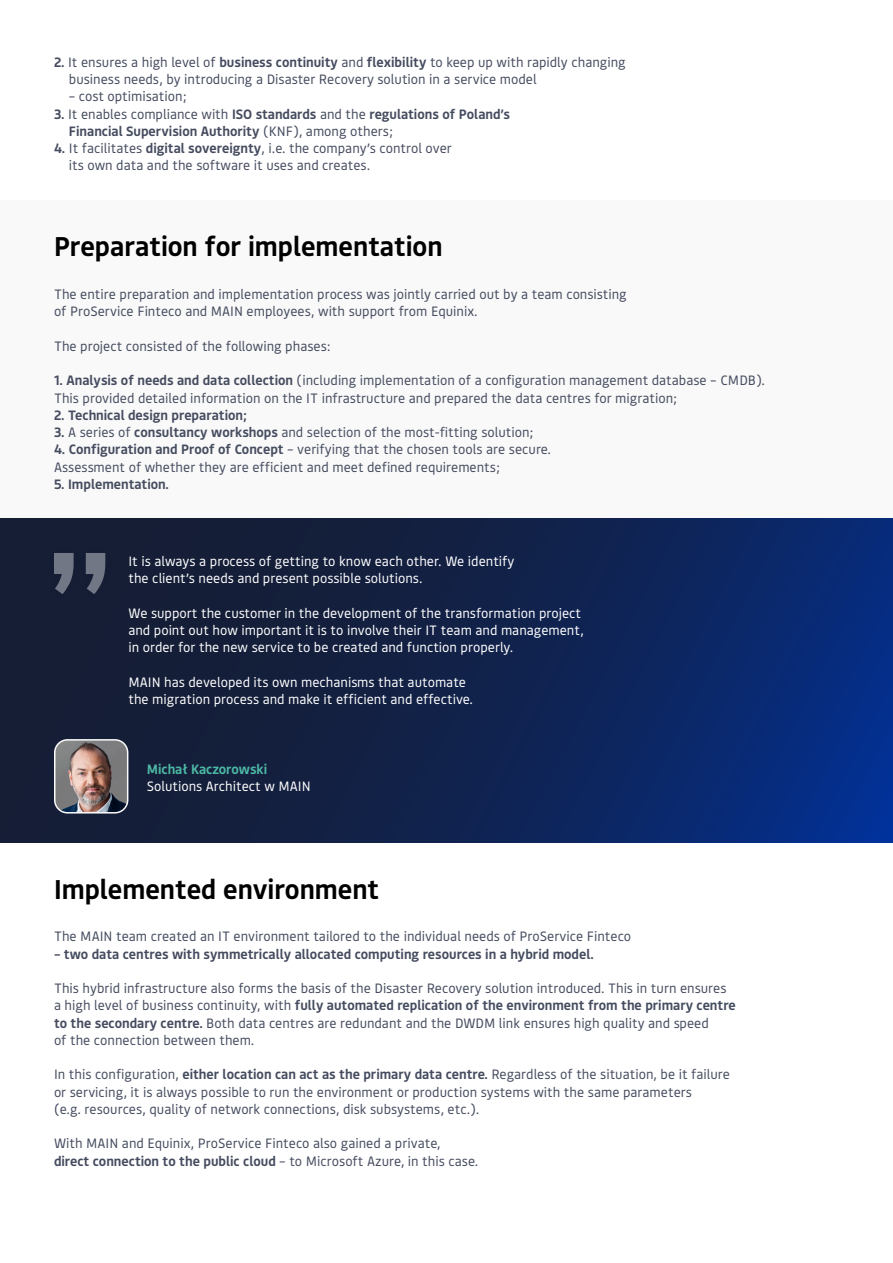
<style>
.page{position:relative;width:893px;height:1263px;background:#fff}
.page>*{position:absolute;margin:0;border:0;box-sizing:border-box;transform-origin:0 0}
.t1{font:600 27px "Bould";color:#000}
.t2{font:13.5px/17.2px "Bould";color:#454c5f}
.t3{font:13.5px/17.2px "Bould";color:#fff}
.t4{font:600 13.5px/17.2px "Bould";color:#454c5f}
.t5{font:600 13.5px "Bould";color:#4cb8a4}
.s1{font-weight:600}
.s2{font-weight:400}
</style>
<div class="page">
<div style="left:0;top:200px;width:893px;height:319px;background:#f9f9f9"></div>
<svg style="left:0;top:519px;width:893px;height:324px;background:#0f2351"></svg>
<img style="left:55px;top:740px;width:73px;height:73px">
<div style="left:54px;top:739px;width:74px;height:74px;border:2px solid #fbfbfb;border-radius:13px"></div>
<div style="left:46px;top:545px;width:68px;height:57px;background:#151e35"></div>
<svg style="left:54px;top:553px;width:51px;height:41px"></svg>
<p class="t2" style="left:69px;top:53px;width:558px;text-indent:-15px"><span class="s1">2.</span> It ensures a high level of <span class="s1">business continuity</span> and <span class="s1">flexibility</span> to keep up with rapidly changing business needs, by introducing a Disaster Recovery solution in a service model</p>
<p class="t2" style="left:69px;top:87px;width:119px">– cost optimisation;</p>
<p class="t4" style="left:69px;top:104px;width:443px;text-indent:-15px">3. <span class="s2">It enables compliance with</span> ISO standards <span class="s2">and the</span> regulations of Poland’s<br>Financial Supervision Authority <span class="s2">(KNF), among others;</span></p>
<p class="t2" style="left:69px;top:139px;width:385px;text-indent:-15px"><span class="s1">4.</span> It facilitates <span class="s1">digital sovereignty</span>, i.e. the company’s control over its own data and the software it uses and creates.</p>
<h1 class="t1" style="left:54px;top:228px;width:390px">Preparation for implementation</h1>
<p class="t2" style="left:54px;top:285px;width:574px">The entire preparation and implementation process was jointly carried out by a team consisting of ProService Finteco and MAIN employees, with support from Equinix.</p>
<p class="t2" style="left:54px;top:337px;width:278px">The project consisted of the following phases:</p>
<p class="t2" style="left:54px;top:371px;width:712px"><span class="s1">1. Analysis of needs and data collection</span> (including implementation of a configuration management database – CMDB).<br>This provided detailed information on the IT infrastructure and prepared the data centres for migration;</p>
<p class="t4" style="left:54px;top:406px;width:194px">2. Technical design preparation;</p>
<p class="t2" style="left:54px;top:423px;width:481px"><span class="s1">3.</span> A series of <span class="s1">consultancy workshops</span> and selection of the most-fitting solution;</p>
<p class="t2" style="left:54px;top:440px;width:499px"><span class="s1">4. Configuration and Proof of Concept</span> – verifying that the chosen tools are secure.<br>Assessment of whether they are efficient and meet defined requirements;</p>
<p class="t4" style="left:54px;top:475px;width:116px">5. Implementation.</p>
<p class="t3" style="left:128px;top:552px;width:388px">It is always a process of getting to know each other. We identify the client’s needs and present possible solutions.</p>
<p class="t3" style="left:128px;top:603px;width:457px">We support the customer in the development of the transformation project and point out how important it is to involve their IT team and management, in order for the new service to be created and function properly.</p>
<p class="t3" style="left:128px;top:672px;width:346px">MAIN has developed its own mechanisms that automate the migration process and make it efficient and effective.</p>
<p class="t5" style="left:147px;top:760px;width:122px">Michał Kaczorowski</p>
<p class="t3" style="left:147px;top:777px;width:166px">Solutions Architect w MAIN</p>
<h1 class="t1" style="left:54px;top:870px;width:327px">Implemented environment</h1>
<p class="t2" style="left:54px;top:927px;width:579px">The MAIN team created an IT environment tailored to the individual needs of ProService Finteco</p>
<p class="t4" style="left:54px;top:944px;width:541px">– two data centres with symmetrically allocated computing resources in a hybrid model.</p>
<p class="t2" style="left:54px;top:979px;width:683px">This hybrid infrastructure also forms the basis of the Disaster Recovery solution introduced. This in turn ensures a high level of business continuity, with <span class="s1">fully automated replication of the environment from the primary centre to the secondary centre.</span> Both data centres are redundant and the DWDM link ensures high quality and speed<br>of the connection between them.</p>
<p class="t2" style="left:54px;top:1065px;width:677px">In this configuration, <span class="s1">either location can act as the primary data centre.</span> Regardless of the situation, be it failure or servicing, it is always possible to run the environment or production systems with the same parameters<br>(e.g. resources, quality of network connections, disk subsystems, etc.).</p>
<p class="t2" style="left:54px;top:1134px;width:426px">With MAIN and Equinix, ProService Finteco also gained a private, <span class="s1">direct connection to the public cloud</span> – to Microsoft Azure, in this case.</p>
</div>
